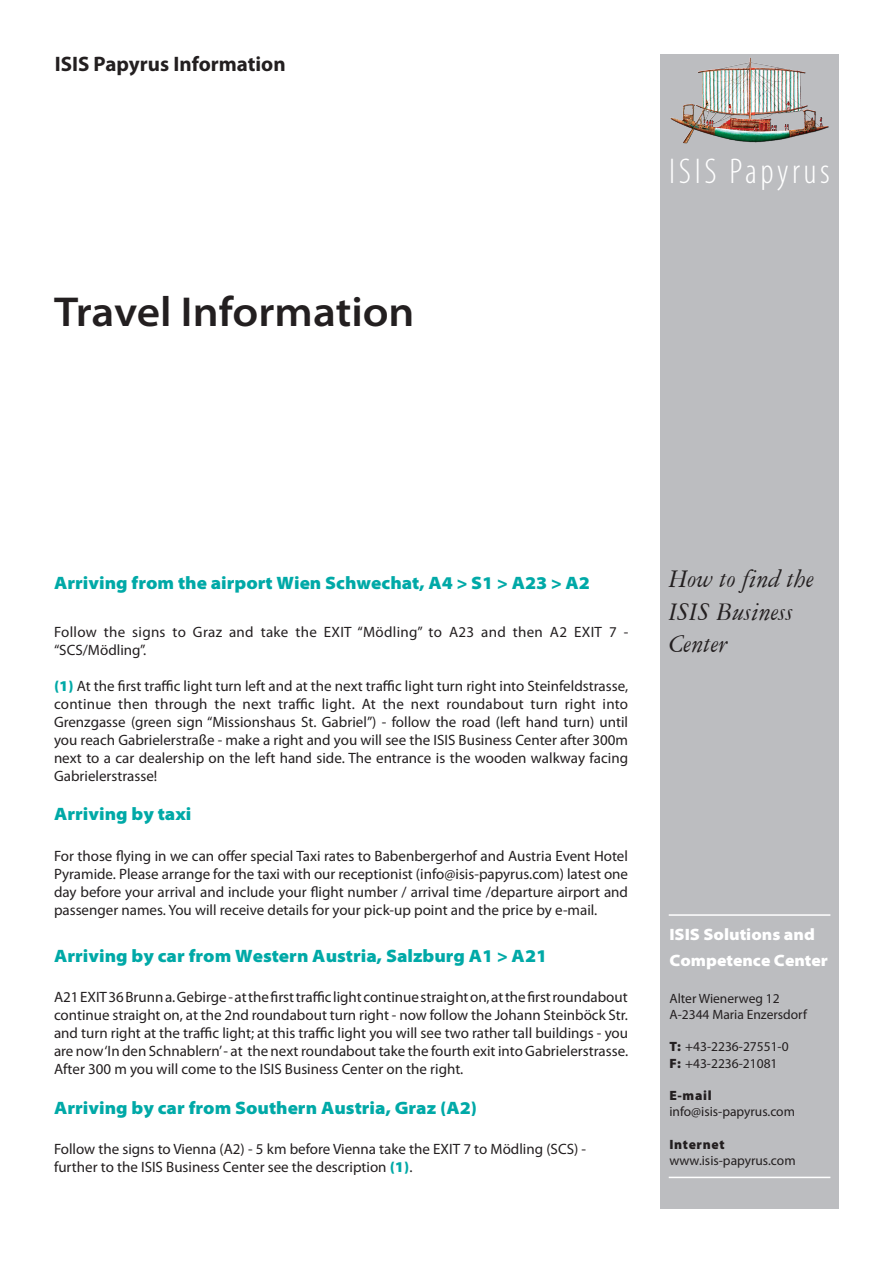
<style>
.page{position:relative;width:893px;height:1263px;background:#fff}
.page>*{position:absolute;margin:0;border:0;box-sizing:border-box;transform-origin:0 0}
.t1{font:600 semi-expanded 42px "Myriad Pro";color:#231f20}
.t2{font:300 condensed 36px "Myriad Pro";letter-spacing:.1em;color:#fff}
.t3{font:italic 27px/32.4px "American Garamond BT";color:#231f20}
.t4{font:700 21px "Myriad Pro";color:#231f20}
.t5{font:900 semi-expanded 18px "Myriad Pro";color:#00a9a7}
.t6{font:900 semi-expanded 16.5px/25.8px "Myriad Pro";color:#fff}
.t7{font:15px/18px "Myriad Pro";color:#231f20;text-align:justify}
.t8{font:15px/18px "Myriad Pro";letter-spacing:.02em;color:#231f20}
.t9{font:13.5px/16.2px "Myriad Pro";color:#231f20}
.t10{font:900 13.5px "Myriad Pro";letter-spacing:.05em;color:#231f20}
.s1{font-weight:900;font-stretch:semi-expanded;color:#00a9a7}
.s2{font-weight:900}
</style>
<div class="page">
<div style="left:660px;top:54px;width:179px;height:1155px;background:#bcbdc0"></div>
<img style="left:670px;top:58px;width:159px;height:86px">
<hr style="left:669px;top:914px;width:161px;height:2px;background:#fff">
<hr style="left:669px;top:1177px;width:161px;height:1px;background:#fff">
<h3 class="t4" style="left:55px;top:52px;width:232px">ISIS Papyrus Information</h3>
<h1 class="t1" style="left:54px;top:289px;width:362px">Travel Information</h1>
<h2 class="t2" style="left:669px;top:152px;width:162px">ISIS Papyrus</h2>
<p class="t5" style="left:54px;top:572px;width:537px">Arriving from the airport Wien Schwechat, A4 &gt; S1 &gt; A23 &gt; A2</p>
<p class="t8" style="left:54px;top:623px;width:576px">Follow the signs to Graz and take the EXIT “Mödling” to A23 and then A2 EXIT 7 - “SCS/Mödling”.</p>
<p class="t7" style="left:54px;top:677px;width:576px"><span class="s1">(1)</span> At the first traffic light turn left and at the next traffic light turn right into Steinfeldstrasse, continue then through the next traffic light. At the next roundabout turn right into Grenzgasse (green sign “Missionshaus St. Gabriel”) - follow the road (left hand turn) until you reach Gabrielerstraße - make a right and you will see the ISIS Business Center after 300m next to a car dealership on the left hand side. The entrance is the wooden walkway facing Gabrielerstrasse!</p>
<p class="t5" style="left:54px;top:804px;width:139px">Arriving by taxi</p>
<p class="t7" style="left:54px;top:847px;width:576px">For those flying in we can offer special Taxi rates to Babenbergerhof and Austria Event Hotel Pyramide. Please arrange for the taxi with our receptionist (info@isis-papyrus.com) latest one day before your arrival and include your flight number / arrival time /departure airport and passenger names. You will receive details for your pick-up point and the price by e-mail.</p>
<p class="t5" style="left:54px;top:946px;width:495px">Arriving by car from Western Austria, Salzburg A1 &gt; A21</p>
<p class="t7" style="left:54px;top:989px;width:576px">A21 EXIT 36 Brunn a. Gebirge - at the first traffic light continue straight on, at the first roundabout continue straight on, at the 2nd roundabout turn right - now follow the Johann Steinböck Str. and turn right at the traffic light; at this traffic light you will see two rather tall buildings - you are now ‘In den Schnablern’ - at the next roundabout take the fourth exit into Gabrielerstrasse.<br>After 300 m you will come to the ISIS Business Center on the right.</p>
<p class="t5" style="left:54px;top:1097px;width:425px">Arriving by car from Southern Austria, Graz (A2)</p>
<p class="t7" style="left:54px;top:1140px;width:534px">Follow the signs to Vienna (A2) - 5 km before Vienna take the EXIT 7 to Mödling (SCS) - further to the ISIS Business Center see the description <span class="s1">(1)</span>.</p>
<h3 class="t3" style="left:669px;top:562px;width:147px">How to find the<br>ISIS Business<br>Center</h3>
<p class="t6" style="left:669px;top:922px;width:160px">ISIS Solutions and<br>Competence Center</p>
<p class="t9" style="left:669px;top:990px;width:139px">Alter Wienerweg 12<br>A-2344 Maria Enzersdorf</p>
<p class="t9" style="left:669px;top:1039px;width:121px"><span class="s2">T:</span> +43-2236-27551-0<br><span class="s2">F:</span> +43-2236-21081</p>
<p class="t10" style="left:669px;top:1088px;width:44px">E-mail</p>
<p class="t9" style="left:669px;top:1104px;width:127px">info@isis-papyrus.com</p>
<p class="t10" style="left:669px;top:1136px;width:57px">Internet</p>
<p class="t9" style="left:669px;top:1152px;width:128px">www.isis-papyrus.com</p>
</div>
